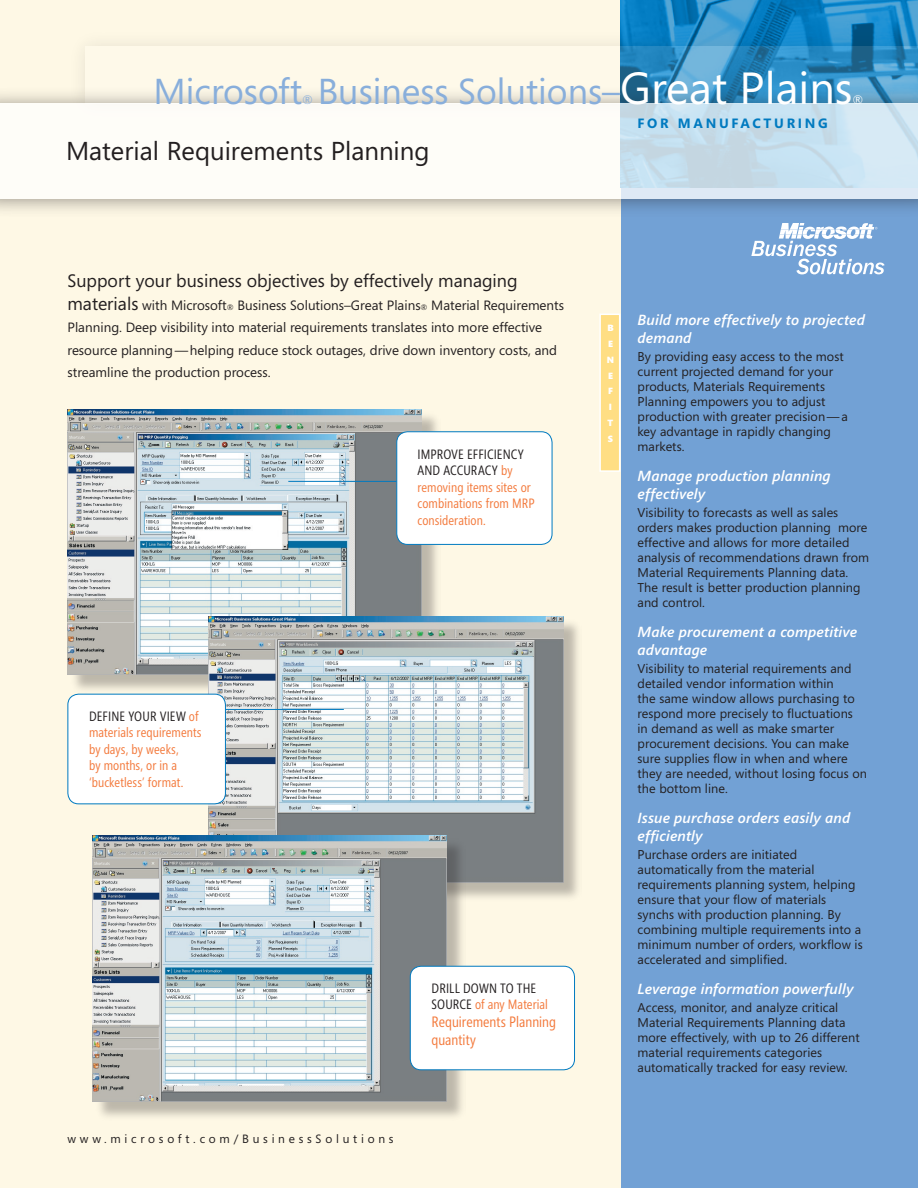
<style>
.page{position:relative;width:918px;height:1188px;background:#fff}
.page>*{position:absolute;margin:0;border:0;box-sizing:border-box;transform-origin:0 0}
.t1{font:36px "Segoe";color:#88aedb}
.t2{font:25.8px "Segoe";color:#231f20}
.t3{font:18px "Segoe";color:#231f20}
.t4{font:15px/18px "Segoe Condensed";color:#f3793b}
.t5{font:italic 600 14.7px/18px "Segoe";letter-spacing:.01em;color:#fff}
.t6{font:13.5px/22.5px "Segoe";color:#231f20}
.t7{font:13.5px/16.5px "Segoe Condensed";letter-spacing:.01em;color:#f3793b}
.t8{font:13.5px/16.5px "Segoe Condensed";letter-spacing:.005em;color:#231f20}
.t9{font:700 13.5px "Segoe";letter-spacing:.2em;color:#007ac0}
.t10{font:12.75px/15px "Segoe";letter-spacing:.005em;color:#231f20}
.t11{font:12.3px "Segoe";color:#88aedb}
.t12{font:12.3px "Segoe";color:#fff}
.t13{font:12px "Segoe";letter-spacing:.31em;color:#231f20}
.t14{font:900 9px/15.9px "Segoe";color:#fff}
.s1{font-size:45px;color:#fff}
.s2{font-size:18px}
.s3{font-size:7.8px}
.s4{color:#231f20}
.s5{color:#f3793b}
</style>
<div class="page">
<div style="left:621px;top:188px;width:297px;height:1000px;background:#72a1d5"></div>
<div style="left:0;top:0;width:621px;height:1188px;background:#fef8e5"></div>
<div style="left:85px;top:46px;width:833px;height:58px;background:#fef9e9"></div>
<img style="left:621px;top:0;width:297px;height:86px">
<div style="left:0;top:86px;width:918px;height:131px;background:#231f20;opacity:.62"></div>
<svg style="left:0;top:104px;width:918px;height:95px;background:#edf3f4"></svg>
<div style="left:70px;top:412px;width:370px;height:282px;background:#231f20;opacity:.3"></div>
<img style="left:68px;top:409px;width:354px;height:266px">
<div style="left:211px;top:619px;width:370px;height:282px;background:#231f20;opacity:.3"></div>
<img style="left:209px;top:616px;width:354px;height:266px">
<div style="left:95px;top:838px;width:370px;height:283px;background:#231f20;opacity:.3"></div>
<img style="left:93px;top:836px;width:354px;height:266px">
<hr style="left:288px;top:481px;width:109px;height:1px;background:#007ac0">
<hr style="left:226px;top:709px;width:118px;height:1px;background:#007ac0">
<div style="left:600px;top:314px;width:20px;height:157px;background:#ffde84"></div>
<div style="left:599px;top:314px;width:21px;height:158px;border:2px solid #fff"></div>
<svg style="left:751px;top:223px;width:134px;height:51px"></svg>
<div style="left:396px;top:431px;width:157px;height:113px;background:#fff"></div>
<div style="left:410px;top:965px;width:165px;height:105px;background:#fff"></div>
<div style="left:67px;top:693px;width:159px;height:111px;background:#fff"></div>
<h1 class="t1" style="left:154px;top:70px;width:700px">Microsoft Business Solutions–<span class="s1">Great Plains</span></h1>
<p class="t11" style="left:302px;top:92px;width:12px">®</p>
<p class="t12" style="left:852px;top:92px;width:12px">®</p>
<h2 class="t2" style="left:66px;top:136px;width:365px">Material Requirements Planning</h2>
<h3 class="t3" style="left:68px;top:271px;width:452px">Support your business objectives by effectively managing</h3>
<p class="t6" style="left:68px;top:294px;width:498px"><span class="s2">materials</span> with Microsoft<span class="s3">®</span> Business Solutions–Great Plains<span class="s3">®</span> Material Requirements Planning. Deep visibility into material requirements translates into more effective resource planning — helping reduce stock outages, drive down inventory costs, and streamline the production process.</p>
<p class="t7" style="left:89px;top:708px;width:114px"><span class="s4">DEFINE YOUR VIEW</span> of materials requirements by days, by weeks,<br>by months, or in a ‘bucketless’ format.</p>
<p class="t7" style="left:417px;top:446px;width:119px"><span class="s4">IMPROVE EFFICIENCY<br>AND ACCURACY</span> by removing items sites or combinations from MRP consideration.</p>
<p class="t13" style="left:68px;top:1132px;width:328px">www.microsoft.com/BusinessSolutions</p>
<p class="t8" style="left:432px;top:980px;width:118px">DRILL DOWN TO THE<br>SOURCE <span class="s5">of any Material</span></p>
<p class="t4" style="left:432px;top:1013px;width:126px">Requirements Planning quantity</p>
<p class="t9" style="left:638px;top:115px;width:192px">FOR MANUFACTURING</p>
<p class="t14" style="left:607px;top:320px;width:9px">B<br>E<br>N<br>E<br>F<br>I<br>T<br>S</p>
<p class="t5" style="left:638px;top:311px;width:229px">Build more effectively to projected demand</p>
<p class="t10" style="left:638px;top:349px;width:212px">By providing easy access to the most current projected demand for your products, Materials Requirements<br>Planning empowers you to adjust production with greater precision — a key advantage in rapidly changing markets.</p>
<p class="t5" style="left:638px;top:467px;width:195px">Manage production planning effectively</p>
<p class="t10" style="left:638px;top:505px;width:233px">Visibility to forecasts as well as sales orders makes production planning more effective and allows for more detailed analysis of recommendations drawn from Material Requirements Planning data.<br>The result is better production planning and control.</p>
<p class="t5" style="left:638px;top:623px;width:221px">Make procurement a competitive advantage</p>
<p class="t10" style="left:638px;top:661px;width:231px">Visibility to material requirements and detailed vendor information within<br>the same window allows purchasing to respond more precisely to fluctuations<br>in demand as well as make smarter procurement decisions. You can make sure supplies flow in when and where they are needed, without losing focus on the bottom line.</p>
<p class="t5" style="left:638px;top:809px;width:214px">Issue purchase orders easily and efficiently</p>
<p class="t10" style="left:638px;top:847px;width:227px">Purchase orders are initiated automatically from the material requirements planning system, helping ensure that your flow of materials synchs with production planning. By combining multiple requirements into a minimum number of orders, workflow is accelerated and simplified.</p>
<p class="t5" style="left:638px;top:980px;width:218px">Leverage information powerfully</p>
<p class="t10" style="left:638px;top:1000px;width:224px">Access, monitor, and analyze critical Material Requirements Planning data more effectively, with up to 26 different material requirements categories automatically tracked for easy review.</p>
</div>
